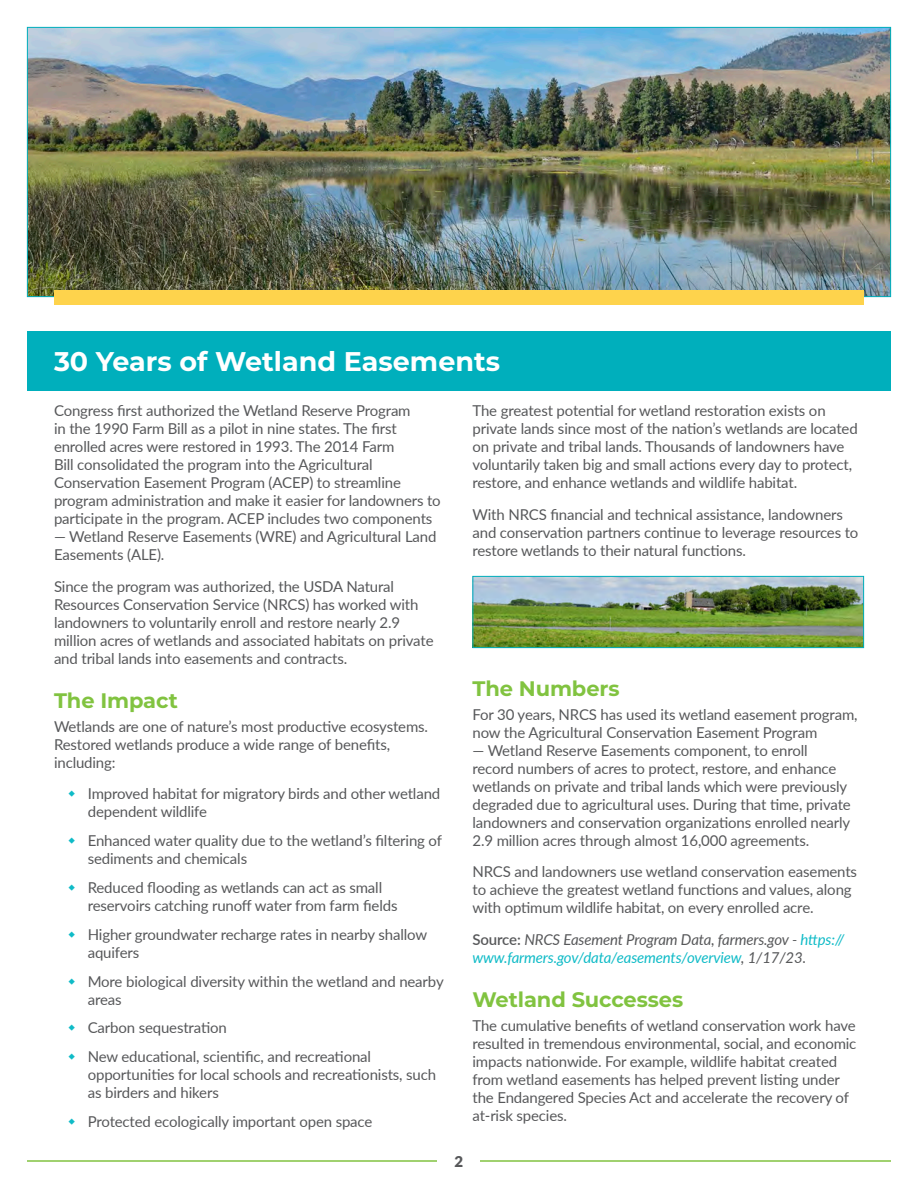
<style>
.page{position:relative;width:918px;height:1188px;background:#fff}
.page>*{position:absolute;margin:0;border:0;box-sizing:border-box;transform-origin:0 0}
.Body_1st_Level_Subhe{font:700 27px "Montserrat";color:#fff}
.Body_2nd_Level_Subhe{font:700 21px "Montserrat";letter-spacing:-.005em;color:#81c340}
.Body_Text{font:15px/18px "Lato";letter-spacing:-.01em;color:#57585a}
.Bullets_level_1{font:15px/18px "Lato";letter-spacing:-.01em;color:#57585a}
.Body_Text-2{font:italic 15px/18px "Lato";letter-spacing:-.01em;color:#0fbbc7}
.t1{font:900 15px "Lato";color:#57585a}
.s1{font-weight:600;font-style:normal;color:#57585a}
.s2{color:#57585a}
</style>
<div class="page">
<hr style="left:27px;top:1160px;width:864px;height:2px;background:#81c340">
<div style="left:438px;top:1148px;width:42px;height:26px;background:#fff"></div>
<img style="left:29px;top:29px;width:860px;height:266px">
<div style="left:54px;top:290px;width:810px;height:14px;background:#fed34c"></div>
<div style="left:27px;top:331px;width:864px;height:60px;background:#00afbc"></div>
<img style="left:474px;top:578px;width:388px;height:68px">
<div style="left:472px;top:576px;width:392px;height:72px;border:1px solid #00afbc"></div>
<h1 class="Body_1st_Level_Subhe" style="left:54px;top:342px;width:448px">30 Years of Wetland Easements</h1>
<p class="Body_Text" style="left:54px;top:401px;width:388px">Congress first authorized the Wetland Reserve Program<br>in the 1990 Farm Bill as a pilot in nine states. The first enrolled acres were restored in 1993. The 2014 Farm<br>Bill consolidated the program into the Agricultural Conservation Easement Program (ACEP) to streamline program administration and make it easier for landowners to participate in the program. ACEP includes two components</p>
<p class="Body_Text" style="left:54px;top:527px;width:384px">— Wetland Reserve Easements (WRE) and Agricultural Land<br>Easements (ALE).</p>
<p class="Body_Text" style="left:54px;top:577px;width:381px">Since the program was authorized, the USDA Natural Resources Conservation Service (NRCS) has worked with landowners to voluntarily enroll and restore nearly 2.9 million acres of wetlands and associated habitats on private and tribal lands into easements and contracts.</p>
<h2 class="Body_2nd_Level_Subhe" style="left:54px;top:685px;width:125px">The Impact</h2>
<p class="Body_Text" style="left:54px;top:717px;width:376px">Wetlands are one of nature’s most productive ecosystems.<br>Restored wetlands produce a wide range of benefits, including:</p>
<p class="Bullets_level_1" style="left:88px;top:784px;width:354px">Improved habitat for migratory birds and other wetland dependent wildlife</p>
<p class="Bullets_level_1" style="left:88px;top:831px;width:356px">Enhanced water quality due to the wetland’s filtering of sediments and chemicals</p>
<p class="Bullets_level_1" style="left:88px;top:878px;width:311px">Reduced flooding as wetlands can act as small reservoirs catching runoff water from farm fields</p>
<p class="Bullets_level_1" style="left:88px;top:925px;width:341px">Higher groundwater recharge rates in nearby shallow aquifers</p>
<p class="Bullets_level_1" style="left:88px;top:971px;width:357px">More biological diversity within the wetland and nearby areas</p>
<p class="Bullets_level_1" style="left:88px;top:1018px;width:141px">Carbon sequestration</p>
<p class="Bullets_level_1" style="left:88px;top:1047px;width:350px">New educational, scientific, and recreational opportunities for local schools and recreationists, such as birders and hikers</p>
<p class="Bullets_level_1" style="left:88px;top:1112px;width:286px">Protected ecologically important open space</p>
<p class="Body_Text" style="left:472px;top:401px;width:387px">The greatest potential for wetland restoration exists on private lands since most of the nation’s wetlands are located on private and tribal lands. Thousands of landowners have voluntarily taken big and small actions every day to protect, restore, and enhance wetlands and wildlife habitat.</p>
<p class="Body_Text" style="left:472px;top:505px;width:387px">With NRCS financial and technical assistance, landowners and conservation partners continue to leverage resources to restore wetlands to their natural functions.</p>
<h2 class="Body_2nd_Level_Subhe" style="left:472px;top:673px;width:149px">The Numbers</h2>
<p class="Body_Text" style="left:472px;top:705px;width:387px">For 30 years, NRCS has used its wetland easement program, now the Agricultural Conservation Easement Program</p>
<p class="Body_Text" style="left:472px;top:741px;width:380px">— Wetland Reserve Easements component, to enroll record numbers of acres to protect, restore, and enhance wetlands on private and tribal lands which were previously degraded due to agricultural uses. During that time, private landowners and conservation organizations enrolled nearly 2.9 million acres through almost 16,000 agreements.</p>
<p class="Body_Text" style="left:472px;top:862px;width:386px">NRCS and landowners use wetland conservation easements to achieve the greatest wetland functions and values, along with optimum wildlife habitat, on every enrolled acre.</p>
<p class="Body_Text-2" style="left:472px;top:930px;width:373px"><span class="s1">Source:</span> <span class="s2">NRCS Easement Program Data, farmers.gov -</span> https:// www.farmers.gov/data/easements/overview<span class="s2">, 1/17/23.</span></p>
<h2 class="Body_2nd_Level_Subhe" style="left:472px;top:984px;width:212px">Wetland Successes</h2>
<p class="Body_Text" style="left:472px;top:1016px;width:385px">The cumulative benefits of wetland conservation work have resulted in tremendous environmental, social, and economic impacts nationwide. For example, wildlife habitat created from wetland easements has helped prevent listing under the Endangered Species Act and accelerate the recovery of at-risk species.</p>
<p class="t1" style="left:455px;top:1150px;width:10px">2</p>
</div>
